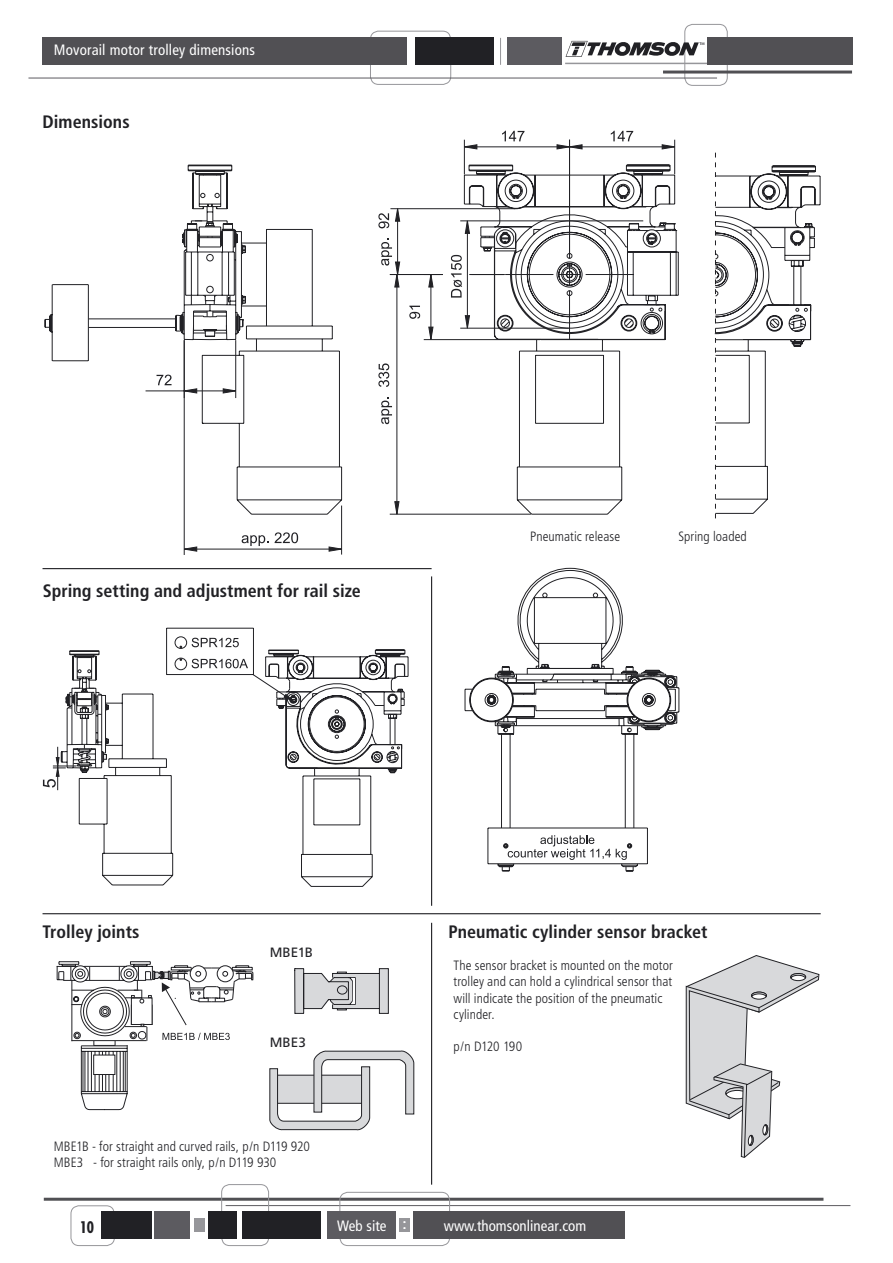
<style>
.page{position:relative;width:893px;height:1263px;background:#fff}
.page>*{position:absolute;margin:0;border:0;box-sizing:border-box;transform-origin:0 0}
.t1{font:700 condensed 18px "Frutiger";color:#212125}
.t2{font:700 condensed 16.5px "Futura BT";color:#212125}
.t3{font:condensed 15px "Frutiger";letter-spacing:.01em;color:#fff}
.t4{font:300 condensed 13.5px/16.2px "Frutiger";letter-spacing:.005em;color:#212125}
.t5{font:13.5px "Frutiger";color:#212125}
</style>
<div class="page">
<div style="left:71px;top:1205px;width:44px;height:41px;border:1px solid #96969a;border-radius:8px"></div>
<div style="left:370px;top:31px;width:81px;height:54px;border:1px solid #96969a;border-radius:8px"></div>
<div style="left:684px;top:24px;width:44px;height:62px;border:1px solid #96969a;border-radius:8px"></div>
<hr style="left:226px;top:1205px;width:624px;height:1px;background:#5c5b60">
<hr style="left:28px;top:78px;width:689px;height:1px;background:#5c5b60">
<hr style="left:44px;top:1198px;width:779px;height:3px;background:#515054">
<hr style="left:663px;top:71px;width:189px;height:3px;background:#515054">
<hr style="left:565px;top:63px;width:152px;height:1px;background:#96969a">
<div style="left:221px;top:1184px;width:48px;height:62px;border:1px solid #96969a;border-radius:8px"></div>
<div style="left:339px;top:1192px;width:111px;height:54px;border:1px solid #96969a;border-radius:8px"></div>
<div style="left:208px;top:1211px;width:29px;height:27px;background:#212125"></div>
<div style="left:155px;top:1211px;width:35px;height:27px;background:#5c5b60"></div>
<div style="left:101px;top:1211px;width:51px;height:27px;background:#212125"></div>
<div style="left:328px;top:1211px;width:68px;height:27px;background:#5c5b60"></div>
<div style="left:194px;top:1218px;width:11px;height:14px;background:#96969a"></div>
<div style="left:399px;top:1218px;width:11px;height:14px;background:#96969a"></div>
<div style="left:242px;top:1211px;width:79px;height:27px;background:#212125"></div>
<div style="left:413px;top:1211px;width:212px;height:27px;background:#515054"></div>
<div style="left:507px;top:38px;width:54px;height:27px;background:#5c5b60"></div>
<div style="left:415px;top:38px;width:79px;height:27px;background:#212125"></div>
<svg style="left:500px;top:38px;width:1px;height:27px"></svg>
<div style="left:707px;top:38px;width:145px;height:27px;background:#515054"></div>
<div style="left:42px;top:38px;width:364px;height:27px;background:#515054"></div>
<svg style="left:566px;top:41px;width:138px;height:16px"></svg>
<svg style="left:464px;top:676px;width:216px;height:48px"></svg>
<svg style="left:483px;top:567px;width:140px;height:157px"></svg>
<hr style="left:390px;top:208px;width:125px;height:1px;background:#212125">
<hr style="left:341px;top:505px;width:1px;height:50px;background:#212125">
<hr style="left:184px;top:340px;width:1px;height:215px;background:#212125">
<svg style="left:328px;top:550px;width:15px;height:2px"></svg>
<svg style="left:183px;top:550px;width:15px;height:2px"></svg>
<svg style="left:44px;top:228px;width:590px;height:322px"></svg>
<svg style="left:381px;top:397px;width:11px;height:27px"></svg>
<svg style="left:378px;top:363px;width:11px;height:24px"></svg>
<svg style="left:381px;top:239px;width:20px;height:49px"></svg>
<svg style="left:378px;top:208px;width:23px;height:20px"></svg>
<svg style="left:409px;top:306px;width:11px;height:13px"></svg>
<svg style="left:451px;top:131px;width:225px;height:209px"></svg>
<svg style="left:242px;top:535px;width:27px;height:11px"></svg>
<svg style="left:275px;top:532px;width:23px;height:11px"></svg>
<svg style="left:88px;top:172px;width:156px;height:227px"></svg>
<svg style="left:487px;top:663px;width:190px;height:209px"></svg>
<svg style="left:714px;top:152px;width:107px;height:366px"></svg>
<hr style="left:43px;top:913px;width:778px;height:1px;background:#212125">
<hr style="left:431px;top:923px;width:1px;height:262px;background:#212125">
<svg style="left:56px;top:961px;width:198px;height:150px"></svg>
<svg style="left:294px;top:968px;width:95px;height:46px"></svg>
<svg style="left:269px;top:1050px;width:146px;height:81px"></svg>
<svg style="left:686px;top:955px;width:133px;height:203px"></svg>
<svg style="left:43px;top:628px;width:365px;height:258px"></svg>
<hr style="left:431px;top:576px;width:1px;height:330px;background:#212125">
<hr style="left:43px;top:568px;width:389px;height:1px;background:#212125">
<p class="t3" style="left:54px;top:41px;width:203px">Movorail motor trolley dimensions</p>
<h1 class="t1" style="left:43px;top:111px;width:89px">Dimensions</h1>
<h1 class="t1" style="left:43px;top:580px;width:320px">Spring setting and adjustment for rail size</h1>
<p class="t4" style="left:530px;top:529px;width:91px">Pneumatic release</p>
<p class="t4" style="left:678px;top:529px;width:70px">Spring loaded</p>
<h1 class="t1" style="left:43px;top:921px;width:99px">Trolley joints</h1>
<h1 class="t1" style="left:448px;top:921px;width:261px">Pneumatic cylinder sensor bracket</h1>
<p class="t5" style="left:270px;top:944px;width:45px">MBE1B</p>
<p class="t5" style="left:270px;top:1034px;width:38px">MBE3</p>
<p class="t4" style="left:54px;top:1138px;width:258px">MBE1B - for straight and curved rails, p/n D119 920<br>MBE3 - for straight rails only, p/n D119 930</p>
<p class="t4" style="left:454px;top:957px;width:221px">The sensor bracket is mounted on the motor trolley and can hold a cylindrical sensor that will indicate the position of the pneumatic cylinder.</p>
<p class="t4" style="left:454px;top:1038px;width:70px">p/n D120 190</p>
<p class="t2" style="left:80px;top:1217px;width:16px">10</p>
<p class="t3" style="left:337px;top:1216px;width:71px">Web site :</p>
<p class="t3" style="left:444px;top:1216px;width:144px">www.thomsonlinear.com</p>
</div>
